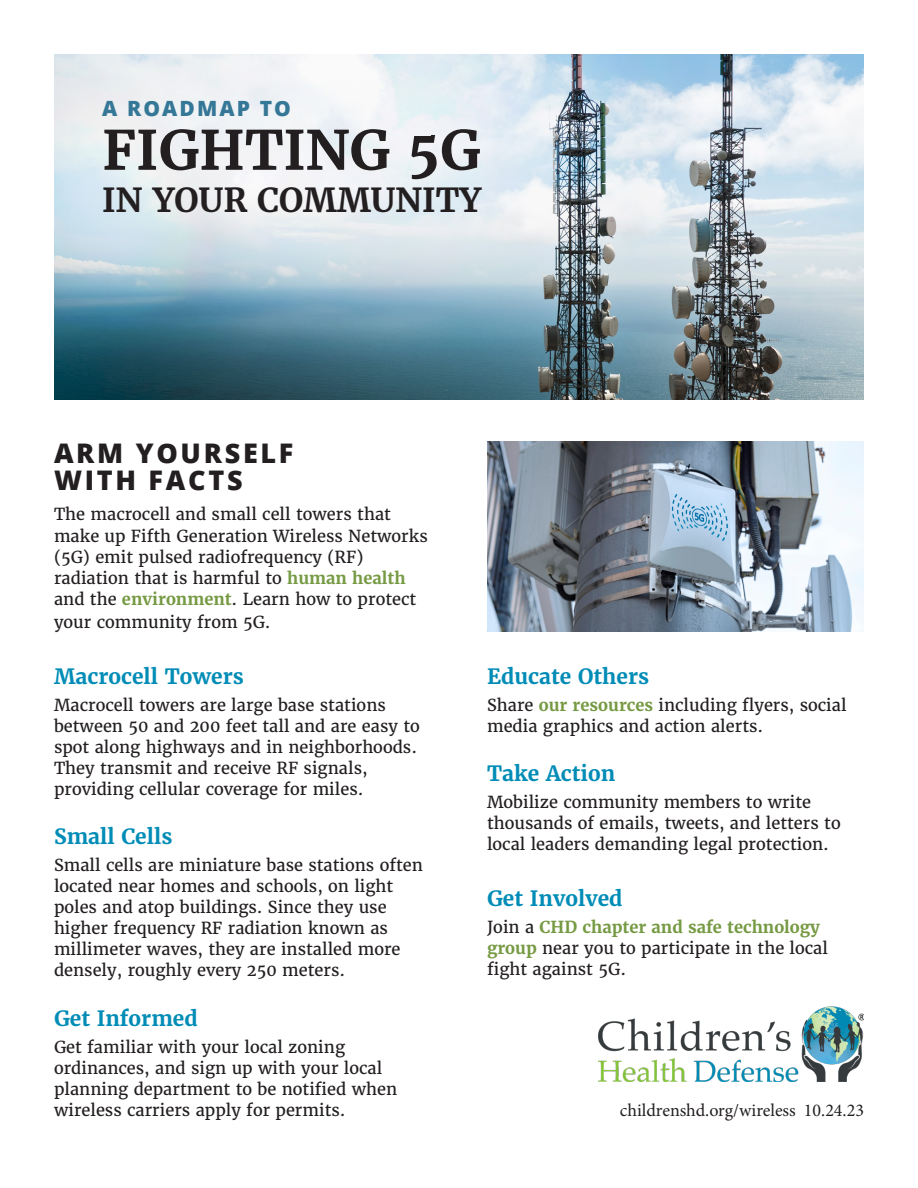
<style>
.page{position:relative;width:918px;height:1188px;background:#fff}
.page>*{position:absolute;margin:0;border:0;box-sizing:border-box;transform-origin:0 0}
.t1{font:700 54px "Merriweather";color:#231f20}
.t2{font:700 33px "Merriweather";color:#231f20}
.t3{font:800 27px/27px "Open Sans";letter-spacing:.1em;color:#231f20}
.t4{font:700 21px "Merriweather";color:#008cb6}
.t5{font:800 21px "Open Sans";letter-spacing:.1em;color:#357796}
.t6{font:18px "Minion Pro";color:#231f20}
.t7{font:16.5px/21px "Merriweather";color:#231f20}
.s1{font-weight:700;color:#769a43}
</style>
<div class="page">
<img style="left:54px;top:54px;width:810px;height:346px">
<img style="left:487px;top:441px;width:377px;height:190px">
<img style="left:598px;top:1006px;width:266px;height:75px">
<p class="t5" style="left:102px;top:92px;width:190px">A ROADMAP TO</p>
<p class="t1" style="left:102px;top:116px;width:380px">FIGHTING 5G</p>
<p class="t2" style="left:102px;top:179px;width:381px">IN YOUR COMMUNITY</p>
<p class="t3" style="left:54px;top:438px;width:241px">ARM YOURSELF<br>WITH FACTS</p>
<p class="t7" style="left:54px;top:503px;width:375px;line-height:22.5px">The macrocell and small cell towers that make up Fifth Generation Wireless Networks</p>
<p class="t7" style="left:54px;top:547px;width:364px">(5G) emit pulsed radiofrequency (RF) radiation that is harmful to <span class="s1">human health </span>and the <span class="s1">environment</span>. Learn how to protect</p>
<p class="t7" style="left:54px;top:611px;width:218px">your community from 5G.</p>
<p class="t4" style="left:54px;top:663px;width:191px">Macrocell Towers</p>
<p class="t7" style="left:54px;top:695px;width:367px">Macrocell towers are large base stations between 50 and 200 feet tall and are easy to spot along highways and in neighborhoods.<br>They transmit and receive RF signals, providing cellular coverage for miles.</p>
<p class="t4" style="left:54px;top:823px;width:120px">Small Cells</p>
<p class="t7" style="left:54px;top:855px;width:370px">Small cells are miniature base stations often located near homes and schools, on light poles and atop buildings. Since they use higher frequency RF radiation known as millimeter waves, they are installed more densely, roughly every 250 meters.</p>
<p class="t4" style="left:54px;top:1005px;width:145px">Get Informed</p>
<p class="t7" style="left:54px;top:1037px;width:345px">Get familiar with your local zoning ordinances, and sign up with your local planning department to be notified when wireless carriers apply for permits.</p>
<p class="t4" style="left:487px;top:663px;width:163px">Educate Others</p>
<p class="t7" style="left:487px;top:695px;width:361px">Share <span class="s1">our resources</span> including flyers, social media graphics and action alerts.</p>
<p class="t4" style="left:487px;top:760px;width:130px">Take Action</p>
<p class="t7" style="left:487px;top:792px;width:355px">Mobilize community members to write thousands of emails, tweets, and letters to</p>
<p class="t7" style="left:487px;top:834px;width:343px">local leaders demanding legal protection.</p>
<p class="t4" style="left:487px;top:885px;width:137px">Get Involved</p>
<p class="t7" style="left:487px;top:917px;width:342px">Join a <span class="s1">CHD chapter and safe technology group</span> near you to participate in the local fight against 5G.</p>
<p class="t6" style="left:620px;top:1098px;width:246px">childrenshd.org/wireless 10.24.23</p>
</div>
